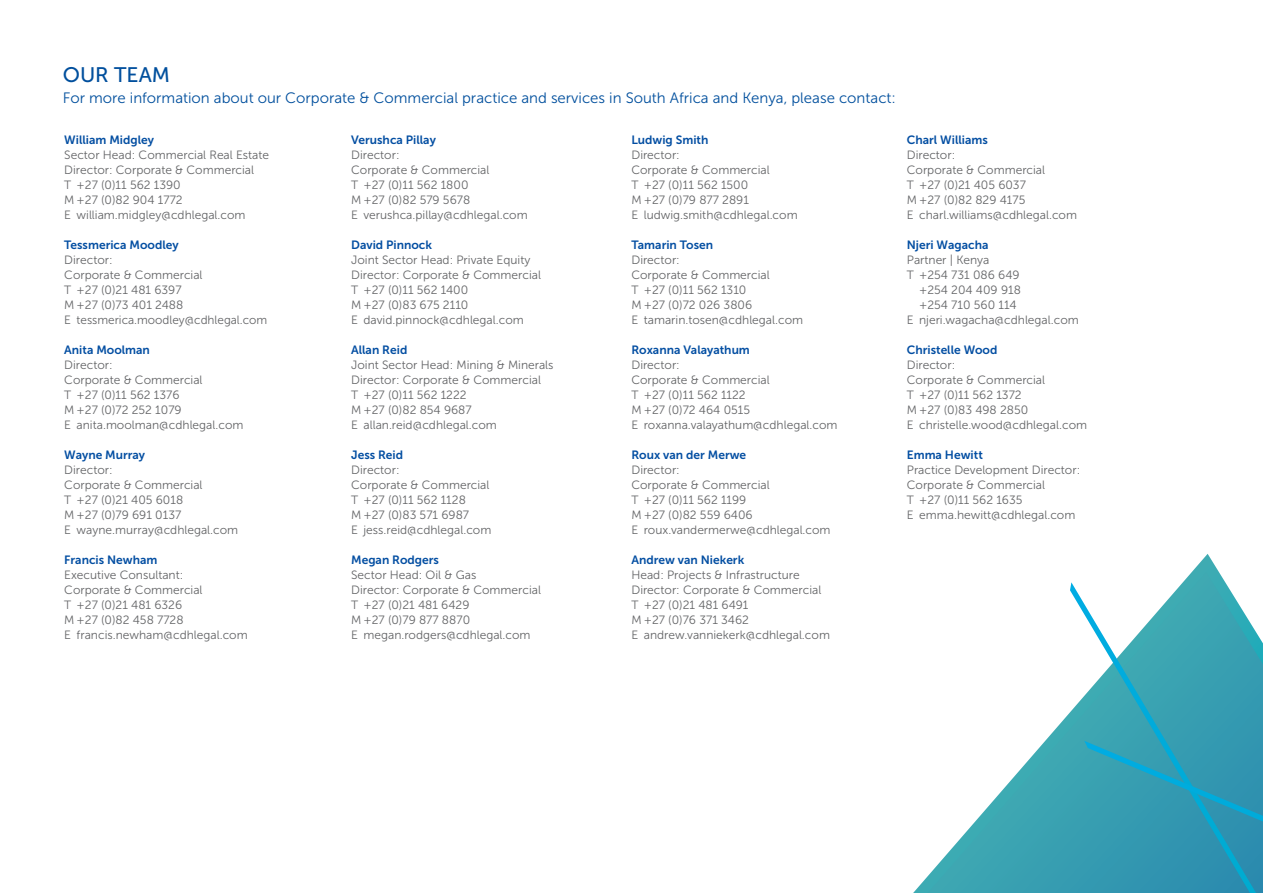
<style>
.page{position:relative;width:1263px;height:893px;background:#fff}
.page>*{position:absolute;margin:0;border:0;box-sizing:border-box;transform-origin:0 0}
.t1{font:21px "Museo Sans 500";color:#004f9d}
.t2{font:15px "Museo Sans 300";color:#004f9d}
.t3{font:12px/15px "Museo Sans 300";color:#636466}
.t4{font:12px "Museo Sans 700";color:#034ea2}
</style>
<div class="page">
<svg style="left:913px;top:554px;width:350px;height:339px"></svg>
<svg style="left:1070px;top:582px;width:186px;height:311px"></svg>
<svg style="left:1084px;top:741px;width:179px;height:80px;background:#2f9bb4"></svg>
<h1 class="t1" style="left:63px;top:63px;width:109px">OUR TEAM</h1>
<p class="t2" style="left:63px;top:89px;width:835px">For more information about our Corporate &amp; Commercial practice and services in South Africa and Kenya, please contact:</p>
<p class="t4" style="left:64px;top:133px;width:91px">William Midgley</p>
<p class="t3" style="left:64px;top:148px;width:206px">Sector Head: Commercial Real Estate<br>Director: Corporate &amp; Commercial<br>T +27 (0)11 562 1390<br>M +27 (0)82 904 1772<br>E william.midgley@cdhlegal.com</p>
<p class="t4" style="left:64px;top:238px;width:116px">Tessmerica Moodley</p>
<p class="t3" style="left:64px;top:253px;width:205px">Director:<br>Corporate &amp; Commercial<br>T +27 (0)21 481 6397<br>M +27 (0)73 401 2488<br>E tessmerica.moodley@cdhlegal.com</p>
<p class="t4" style="left:64px;top:343px;width:87px">Anita Moolman</p>
<p class="t3" style="left:64px;top:358px;width:181px">Director:<br>Corporate &amp; Commercial<br>T +27 (0)11 562 1376<br>M +27 (0)72 252 1079<br>E anita.moolman@cdhlegal.com</p>
<p class="t4" style="left:64px;top:448px;width:82px">Wayne Murray</p>
<p class="t3" style="left:64px;top:463px;width:175px">Director:<br>Corporate &amp; Commercial<br>T +27 (0)21 405 6018<br>M +27 (0)79 691 0137<br>E wayne.murray@cdhlegal.com</p>
<p class="t4" style="left:64px;top:553px;width:95px">Francis Newham</p>
<p class="t3" style="left:64px;top:568px;width:185px">Executive Consultant:<br>Corporate &amp; Commercial<br>T +27 (0)21 481 6326<br>M +27 (0)82 458 7728<br>E francis.newham@cdhlegal.com</p>
<p class="t4" style="left:351px;top:133px;width:86px">Verushca Pillay</p>
<p class="t3" style="left:351px;top:148px;width:178px">Director:<br>Corporate &amp; Commercial<br>T +27 (0)11 562 1800<br>M +27 (0)82 579 5678<br>E verushca.pillay@cdhlegal.com</p>
<p class="t4" style="left:351px;top:238px;width:82px">David Pinnock</p>
<p class="t3" style="left:351px;top:253px;width:191px">Joint Sector Head: Private Equity<br>Director: Corporate &amp; Commercial<br>T +27 (0)11 562 1400<br>M +27 (0)83 675 2110<br>E david.pinnock@cdhlegal.com</p>
<p class="t4" style="left:351px;top:343px;width:58px">Allan Reid</p>
<p class="t3" style="left:351px;top:358px;width:204px">Joint Sector Head: Mining &amp; Minerals<br>Director: Corporate &amp; Commercial<br>T +27 (0)11 562 1222<br>M +27 (0)82 854 9687<br>E allan.reid@cdhlegal.com</p>
<p class="t4" style="left:351px;top:448px;width:53px">Jess Reid</p>
<p class="t3" style="left:351px;top:463px;width:142px">Director:<br>Corporate &amp; Commercial<br>T +27 (0)11 562 1128<br>M +27 (0)83 571 6987<br>E jess.reid@cdhlegal.com</p>
<p class="t4" style="left:351px;top:553px;width:89px">Megan Rodgers</p>
<p class="t3" style="left:351px;top:568px;width:191px">Sector Head: Oil &amp; Gas<br>Director: Corporate &amp; Commercial<br>T +27 (0)21 481 6429<br>M +27 (0)79 877 8870<br>E megan.rodgers@cdhlegal.com</p>
<p class="t4" style="left:631px;top:133px;width:79px">Ludwig Smith</p>
<p class="t3" style="left:631px;top:148px;width:168px">Director:<br>Corporate &amp; Commercial<br>T +27 (0)11 562 1500<br>M +27 (0)79 877 2891<br>E ludwig.smith@cdhlegal.com</p>
<p class="t4" style="left:631px;top:238px;width:83px">Tamarin Tosen</p>
<p class="t3" style="left:631px;top:253px;width:173px">Director:<br>Corporate &amp; Commercial<br>T +27 (0)11 562 1310<br>M +27 (0)72 026 3806<br>E tamarin.tosen@cdhlegal.com</p>
<p class="t4" style="left:631px;top:343px;width:120px">Roxanna Valayathum</p>
<p class="t3" style="left:631px;top:358px;width:208px">Director:<br>Corporate &amp; Commercial<br>T +27 (0)11 562 1122<br>M +27 (0)72 464 0515<br>E roxanna.valayathum@cdhlegal.com</p>
<p class="t4" style="left:631px;top:448px;width:116px">Roux van der Merwe</p>
<p class="t3" style="left:631px;top:463px;width:201px">Director:<br>Corporate &amp; Commercial<br>T +27 (0)11 562 1199<br>M +27 (0)82 559 6406<br>E roux.vandermerwe@cdhlegal.com</p>
<p class="t4" style="left:631px;top:553px;width:114px">Andrew van Niekerk</p>
<p class="t3" style="left:631px;top:568px;width:200px">Head: Projects &amp; Infrastructure<br>Director: Corporate &amp; Commercial<br>T +27 (0)21 481 6491<br>M +27 (0)76 371 3462<br>E andrew.vanniekerk@cdhlegal.com</p>
<p class="t4" style="left:907px;top:133px;width:82px">Charl Williams</p>
<p class="t3" style="left:907px;top:148px;width:172px">Director:<br>Corporate &amp; Commercial<br>T +27 (0)21 405 6037<br>M +27 (0)82 829 4175<br>E charl.williams@cdhlegal.com</p>
<p class="t4" style="left:907px;top:238px;width:83px">Njeri Wagacha</p>
<p class="t3" style="left:907px;top:253px;width:84px">Partner | Kenya</p>
<p class="t3" style="left:907px;top:268px;width:114px">T +254 731 086 649</p>
<p class="t3" style="left:919px;top:283px;width:103px">+254 204 409 918</p>
<p class="t3" style="left:919px;top:298px;width:99px">+254 710 560 114</p>
<p class="t3" style="left:907px;top:313px;width:173px">E njeri.wagacha@cdhlegal.com</p>
<p class="t4" style="left:907px;top:343px;width:92px">Christelle Wood</p>
<p class="t3" style="left:907px;top:358px;width:182px">Director:<br>Corporate &amp; Commercial<br>T +27 (0)11 562 1372<br>M +27 (0)83 498 2850<br>E christelle.wood@cdhlegal.com</p>
<p class="t4" style="left:907px;top:448px;width:78px">Emma Hewitt</p>
<p class="t3" style="left:907px;top:463px;width:175px">Practice Development Director:<br>Corporate &amp; Commercial<br>T +27 (0)11 562 1635<br>E emma.hewitt@cdhlegal.com</p>
</div>
